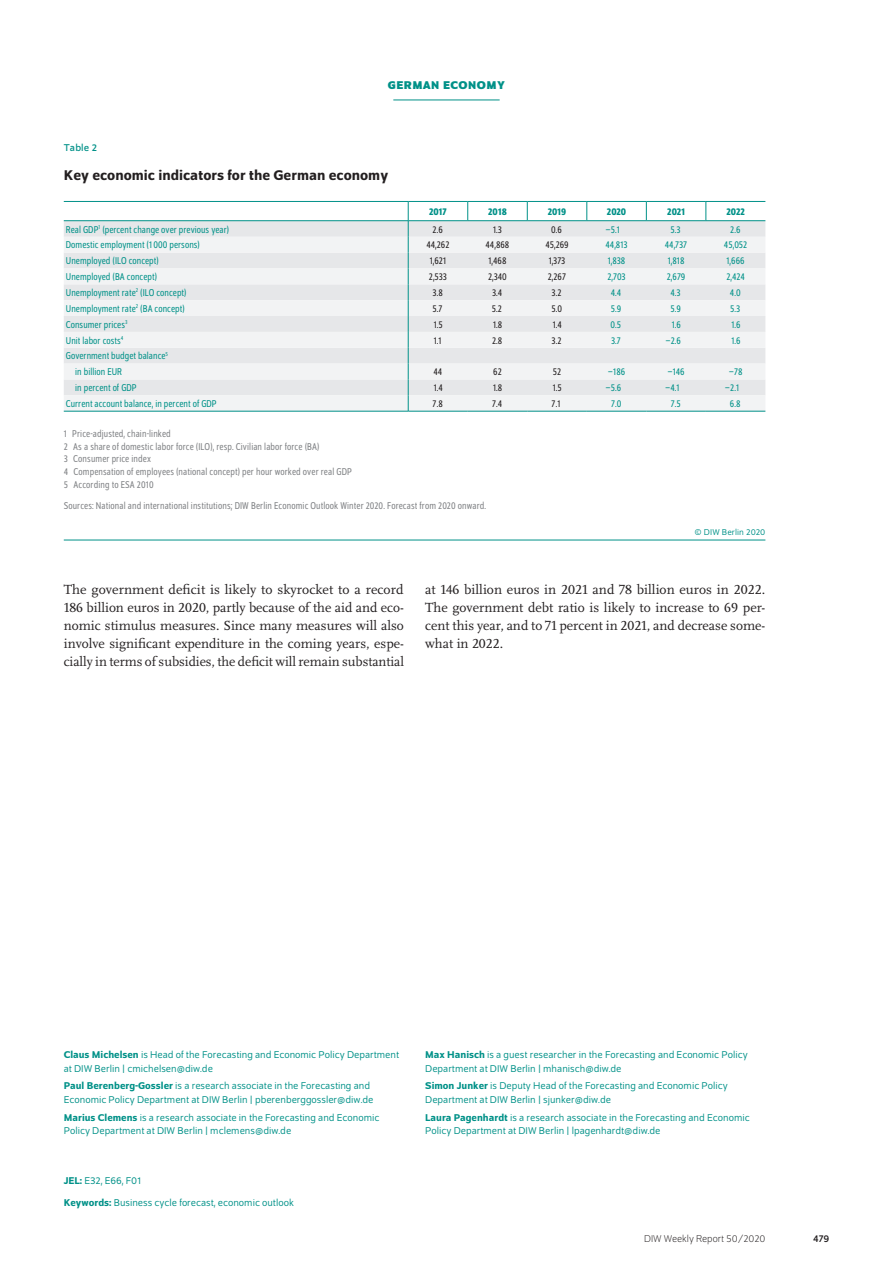
<style>
.page{position:relative;width:893px;height:1263px;background:#fff}
.page>*{position:absolute;margin:0;border:0;box-sizing:border-box;transform-origin:0 0}
.t1{font:500 15px "Schumpeter";color:#231f20}
.t2{font:13.8px/18px "Scala Pro";color:#231f20;text-align:justify}
.t3{font:700 12px "Schumpeter";color:#009188}
.t4{font:10.5px/13.5px "Schumpeter Blond";color:#009188}
.t5{font:semi-condensed 10.5px/15.9px "Schumpeter Blond";letter-spacing:.005em;color:#009188}
.t6{font:semi-condensed 10.5px/12.8px "Schumpeter Blond";letter-spacing:.01em;color:#808285}
.t7{font:semi-condensed 10.5px "Schumpeter Blond";letter-spacing:.005em;color:#231f20}
.t8{font:500 semi-condensed 10.5px "Schumpeter";color:#009188}
.t9{font:300 10.5px "Schumpeter";color:#231f20}
.t10{font:10.5px "Schumpeter";letter-spacing:.01em;color:#009188}
.t11{font:10.5px "Schumpeter";color:#231f20}
.t12{font:9px "Schumpeter Blond";letter-spacing:.01em;color:#009188}
.s1{font-family:"Schumpeter";font-weight:500}
</style>
<div class="page">
<hr style="left:393px;top:100px;width:107px;height:1px;background:#009188">
<hr style="left:64px;top:411px;width:344px;height:1px;background:#009188">
<svg style="left:64px;top:201px;width:701px;height:210px"></svg>
<hr style="left:408px;top:411px;width:60px;height:1px;background:#009188">
<hr style="left:468px;top:411px;width:59px;height:1px;background:#009188">
<hr style="left:527px;top:411px;width:60px;height:1px;background:#009188">
<hr style="left:587px;top:411px;width:59px;height:1px;background:#009188">
<hr style="left:646px;top:411px;width:60px;height:1px;background:#009188">
<hr style="left:706px;top:411px;width:59px;height:1px;background:#009188">
<hr style="left:64px;top:540px;width:701px;height:1px;background:#009188">
<p class="t3" style="left:388px;top:79px;width:10px">GERMAN</p>
<p class="t3" style="left:443px;top:79px;width:10px">ECONOMY</p>
<p class="t10" style="left:64px;top:143px;width:35px">Table 2</p>
<h1 class="t1" style="left:64px;top:167px;width:326px">Key economic indicators for the German economy</h1>
<p class="t8" style="left:429px;top:206px;width:19px">2017</p>
<p class="t8" style="left:488px;top:206px;width:20px">2018</p>
<p class="t8" style="left:548px;top:206px;width:20px">2019</p>
<p class="t8" style="left:607px;top:206px;width:21px">2020</p>
<p class="t8" style="left:667px;top:206px;width:19px">2021</p>
<p class="t8" style="left:726px;top:206px;width:20px">2022</p>
<p class="t5" style="left:66px;top:221px;width:165px">Real GDP<sup>1</sup> (percent change over previous year)</p>
<p class="t7" style="left:433px;top:224px;width:12px">2.6</p>
<p class="t7" style="left:493px;top:224px;width:10px">1.3</p>
<p class="t7" style="left:551px;top:224px;width:12px">0.6</p>
<p class="t5" style="left:606px;top:221px;width:16px">−5.1</p>
<p class="t5" style="left:670px;top:221px;width:12px">5.3</p>
<p class="t5" style="left:730px;top:221px;width:12px">2.6</p>
<p class="t5" style="left:66px;top:237px;width:136px">Domestic employment (1 000 persons)</p>
<p class="t7" style="left:426px;top:240px;width:24px">44,262</p>
<p class="t7" style="left:486px;top:240px;width:25px">44,868</p>
<p class="t7" style="left:545px;top:240px;width:25px">45,269</p>
<p class="t5" style="left:606px;top:237px;width:24px">44,813</p>
<p class="t5" style="left:665px;top:237px;width:24px">44,737</p>
<p class="t5" style="left:724px;top:237px;width:25px">45,052</p>
<p class="t5" style="left:66px;top:253px;width:94px">Unemployed (ILO concept)</p>
<p class="t7" style="left:430px;top:256px;width:18px">1,621</p>
<p class="t7" style="left:488px;top:256px;width:19px">1,468</p>
<p class="t7" style="left:549px;top:256px;width:18px">1,373</p>
<p class="t5" style="left:608px;top:253px;width:19px">1,838</p>
<p class="t5" style="left:668px;top:253px;width:18px">1,818</p>
<p class="t5" style="left:727px;top:253px;width:20px">1,666</p>
<p class="t5" style="left:66px;top:269px;width:93px">Unemployed (BA concept)</p>
<p class="t7" style="left:429px;top:272px;width:20px">2,533</p>
<p class="t7" style="left:488px;top:272px;width:20px">2,340</p>
<p class="t7" style="left:548px;top:272px;width:20px">2,267</p>
<p class="t5" style="left:607px;top:269px;width:20px">2,703</p>
<p class="t5" style="left:667px;top:269px;width:20px">2,679</p>
<p class="t5" style="left:726px;top:269px;width:20px">2,424</p>
<p class="t5" style="left:66px;top:285px;width:122px">Unemployment rate<sup>2</sup> (ILO concept)</p>
<p class="t7" style="left:433px;top:287px;width:12px">3.8</p>
<p class="t7" style="left:492px;top:287px;width:12px">3.4</p>
<p class="t7" style="left:552px;top:287px;width:11px">3.2</p>
<p class="t5" style="left:611px;top:285px;width:12px">4.4</p>
<p class="t5" style="left:670px;top:285px;width:12px">4.3</p>
<p class="t5" style="left:730px;top:285px;width:12px">4.0</p>
<p class="t5" style="left:66px;top:301px;width:120px">Unemployment rate<sup>2</sup> (BA concept)</p>
<p class="t7" style="left:432px;top:303px;width:12px">5.7</p>
<p class="t7" style="left:492px;top:303px;width:12px">5.2</p>
<p class="t7" style="left:551px;top:303px;width:12px">5.0</p>
<p class="t5" style="left:611px;top:301px;width:12px">5.9</p>
<p class="t5" style="left:670px;top:301px;width:12px">5.9</p>
<p class="t5" style="left:730px;top:301px;width:12px">5.3</p>
<p class="t5" style="left:66px;top:317px;width:63px">Consumer prices<sup>3</sup></p>
<p class="t7" style="left:434px;top:319px;width:10px">1.5</p>
<p class="t7" style="left:493px;top:319px;width:11px">1.8</p>
<p class="t7" style="left:553px;top:319px;width:11px">1.4</p>
<p class="t5" style="left:611px;top:317px;width:12px">0.5</p>
<p class="t5" style="left:672px;top:317px;width:11px">1.6</p>
<p class="t5" style="left:731px;top:317px;width:11px">1.6</p>
<p class="t5" style="left:66px;top:332px;width:59px">Unit labor costs<sup>4</sup></p>
<p class="t7" style="left:434px;top:335px;width:9px">1.1</p>
<p class="t7" style="left:492px;top:335px;width:12px">2.8</p>
<p class="t7" style="left:552px;top:335px;width:11px">3.2</p>
<p class="t5" style="left:611px;top:332px;width:11px">3.7</p>
<p class="t5" style="left:665px;top:332px;width:17px">−2.6</p>
<p class="t5" style="left:731px;top:332px;width:11px">1.6</p>
<p class="t5" style="left:75px;top:348px;width:94px;text-indent:-9px">Government budget balance<sup>5 </sup>in billion EUR</p>
<p class="t7" style="left:434px;top:367px;width:10px">44</p>
<p class="t7" style="left:493px;top:367px;width:10px">62</p>
<p class="t7" style="left:553px;top:367px;width:10px">52</p>
<p class="t5" style="left:608px;top:364px;width:19px">−186</p>
<p class="t5" style="left:667px;top:364px;width:19px">−146</p>
<p class="t5" style="left:729px;top:364px;width:15px">−78</p>
<p class="t5" style="left:75px;top:380px;width:63px">in percent of GDP</p>
<p class="t7" style="left:434px;top:383px;width:11px">1.4</p>
<p class="t7" style="left:493px;top:383px;width:11px">1.8</p>
<p class="t7" style="left:553px;top:383px;width:10px">1.5</p>
<p class="t5" style="left:606px;top:380px;width:17px">−5.6</p>
<p class="t5" style="left:665px;top:380px;width:16px">−4.1</p>
<p class="t5" style="left:725px;top:380px;width:16px">−2.1</p>
<p class="t5" style="left:66px;top:396px;width:152px">Current account balance, in percent of GDP</p>
<p class="t7" style="left:433px;top:398px;width:12px">7.8</p>
<p class="t7" style="left:492px;top:398px;width:12px">7.4</p>
<p class="t7" style="left:552px;top:398px;width:10px">7.1</p>
<p class="t5" style="left:611px;top:396px;width:12px">7.0</p>
<p class="t5" style="left:671px;top:396px;width:12px">7.5</p>
<p class="t5" style="left:730px;top:396px;width:12px">6.8</p>
<p class="t6" style="left:64px;top:427px;width:290px">1 Price-adjusted, chain-linked<br>2 As a share of domestic labor force (ILO), resp. Civilian labor force (BA)<br>3 Consumer price index<br>4 Compensation of employees (national concept) per hour worked over real GDP 5 According to ESA 2010</p>
<p class="t6" style="left:64px;top:500px;width:424px">Sources: National and international institutions; DIW Berlin Economic Outlook Winter 2020. Forecast from 2020 onward.</p>
<p class="t12" style="left:695px;top:528px;width:72px">© DIW Berlin 2020</p>
<p class="t2" style="left:64px;top:580px;width:342px">The government deficit is likely to skyrocket to a record 186 billion euros in 2020, partly because of the aid and eco&shy;nomic stimulus measures. Since many measures will also involve significant expenditure in the coming years, espe&shy;cially in terms of subsidies, the deficit will remain substantial</p>
<h2 class="t2" style="left:425px;top:580px;width:342px">at 146 billion euros in 2021 and 78 billion euros in 2022.<br>The government debt ratio is likely to increase to 69 per&shy;cent this year, and to 71 percent in 2021, and decrease some&shy;what in 2022.</h2>
<p class="t4" style="left:64px;top:1048px;width:337px"><span class="s1">Claus Michelsen</span> is Head of the Forecasting and Economic Policy Department at DIW Berlin | cmichelsen@diw.de</p>
<p class="t4" style="left:64px;top:1079px;width:311px"><span class="s1">Paul Berenberg-Gossler</span> is a research associate in the Forecasting and<br>Economic Policy Department at DIW Berlin | pberenberggossler@diw.de</p>
<p class="t4" style="left:64px;top:1111px;width:317px"><span class="s1">Marius Clemens</span> is a research associate in the Forecasting and Economic<br>Policy Department at DIW Berlin | mclemens@diw.de</p>
<p class="t4" style="left:64px;top:1170px;width:232px;line-height:22px"><span class="s1">JEL:</span> E32, E66, F01<br><span class="s1">Keywords:</span> Business cycle forecast, economic outlook</p>
<p class="t4" style="left:425px;top:1048px;width:324px"><span class="s1">Max Hanisch</span> is a guest researcher in the Forecasting and Economic Policy<br>Department at DIW Berlin | mhanisch@diw.de</p>
<p class="t4" style="left:425px;top:1079px;width:304px"><span class="s1">Simon Junker</span> is Deputy Head of the Forecasting and Economic Policy<br>Department at DIW Berlin | sjunker@diw.de</p>
<p class="t4" style="left:425px;top:1111px;width:326px"><span class="s1">Laura Pagenhardt</span> is a research associate in the Forecasting and Economic<br>Policy Department at DIW Berlin | lpagenhardt@diw.de</p>
<p class="t9" style="left:644px;top:1234px;width:123px">DIW Weekly Report 50/2020</p>
<p class="t11" style="left:813px;top:1233px;width:18px">479</p>
</div>
